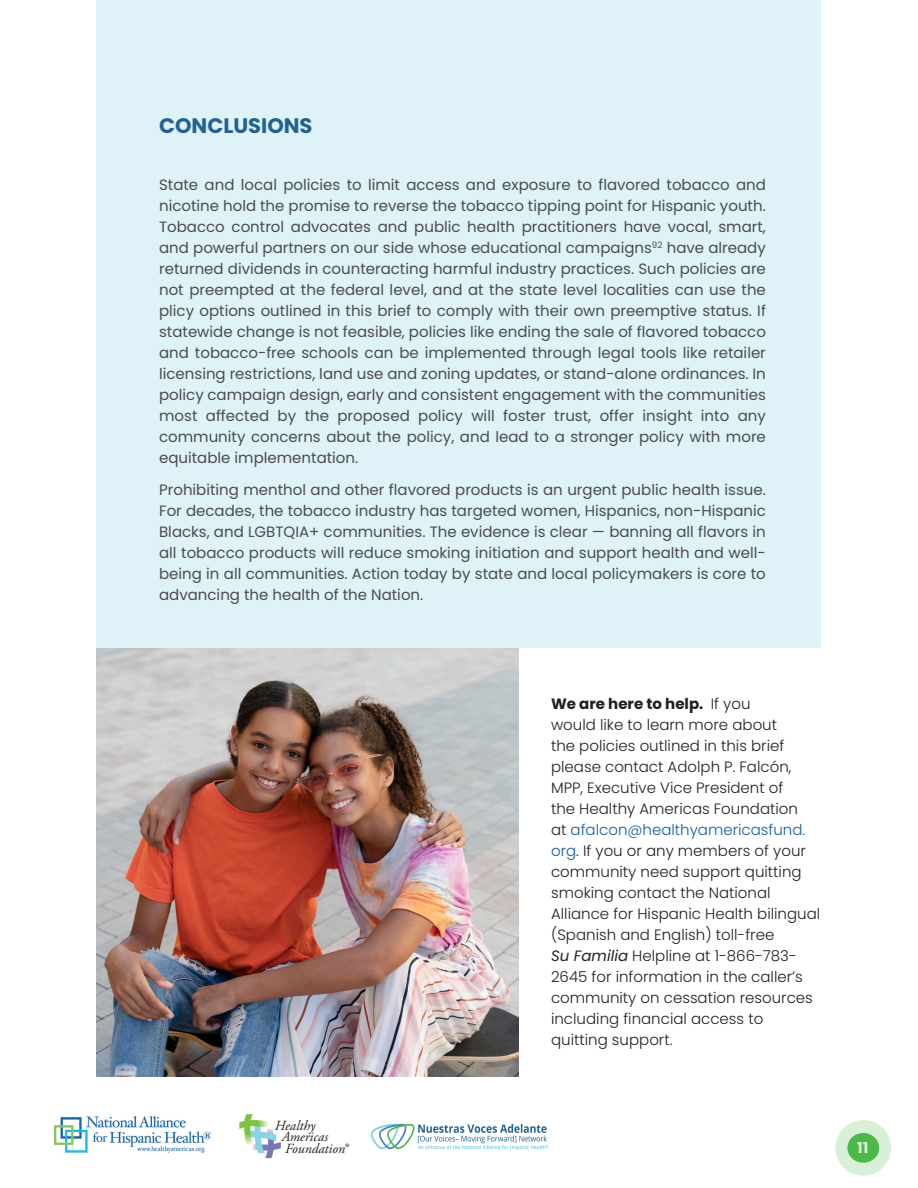
<style>
.page{position:relative;width:918px;height:1188px;background:#fff}
.page>*{position:absolute;margin:0;border:0;box-sizing:border-box;transform-origin:0 0}
.t1{font:700 21px "Poppins";color:#23628f}
.t2{font:15px/21px "Poppins";color:#4b4c4d;text-align:justify}
.t3{font:300 15px/21px "Poppins";color:#231f20}
.t4{font:700 15px "Poppins";color:#fff}
.t5{font:italic 13.95px/11.2px "Adobe Garamond Pro";color:#211e1e}
.s1{font-weight:700}
.s2{color:#175d9e}
.s3{font-weight:400;font-style:italic}
</style>
<div class="page">
<img style="left:54px;top:1115px;width:157px;height:38px">
<svg style="left:239px;top:1114px;width:42px;height:44px"></svg>
<svg style="left:835px;top:1120px;width:56px;height:56px"></svg>
<div style="left:97px;top:0;width:724px;height:648px;background:#def2f7"></div>
<img style="left:97px;top:648px;width:421px;height:428px">
<img style="left:370px;top:1123px;width:178px;height:27px">
<p class="t1" style="left:159px;top:113px;width:155px">CONCLUSIONS</p>
<p class="t2" style="left:159px;top:175px;width:608px">State and local policies to limit access and exposure to flavored tobacco and nicotine hold the promise to reverse the tobacco tipping point for Hispanic youth.<br>Tobacco control advocates and public health practitioners have vocal, smart, and powerful partners on our side whose educational campaigns<sup>92</sup> have already returned dividends in counteracting harmful industry practices. Such policies are not preempted at the federal level, and at the state level localities can use the plicy options outlined in this brief to comply with their own preemptive status. If statewide change is not feasible, policies like ending the sale of flavored tobacco and tobacco-free schools can be implemented through legal tools like retailer licensing restrictions, land use and zoning updates, or stand-alone ordinances. In policy campaign design, early and consistent engagement with the communities most affected by the proposed policy will foster trust, offer insight into any community concerns about the policy, and lead to a stronger policy with more equitable implementation.</p>
<p class="t2" style="left:159px;top:479px;width:608px">Prohibiting menthol and other flavored products is an urgent public health issue.<br>For decades, the tobacco industry has targeted women, Hispanics, non-Hispanic Blacks, and LGBTQIA+ communities. The evidence is clear — banning all flavors in all tobacco products will reduce smoking initiation and support health and well&shy;being in all communities. Action today by state and local policymakers is core to advancing the health of the Nation.</p>
<p class="t5" style="left:282px;top:1120px;width:68px;text-indent:-7px">Healthy<br>Americas<br>Foundation®</p>
<p class="t3" style="left:551px;top:693px;width:271px"><span class="s1">We are here to help.</span> If you<br>would like to learn more about<br>the policies outlined in this brief please contact Adolph P. Falcón,<br>MPP, Executive Vice President of<br>the Healthy Americas Foundation<br>at <span class="s2">afalcon@healthyamericasfund. org</span>. If you or any members of your community need support quitting smoking contact the National<br>Alliance for Hispanic Health bilingual (Spanish and English) toll-free<br><span class="s3">Su Familia</span> Helpline at 1-866-783-<br>2645 for information in the caller’s community on cessation resources including financial access to quitting support.</p>
<p class="t4" style="left:857px;top:1139px;width:13px">11</p>
</div>
